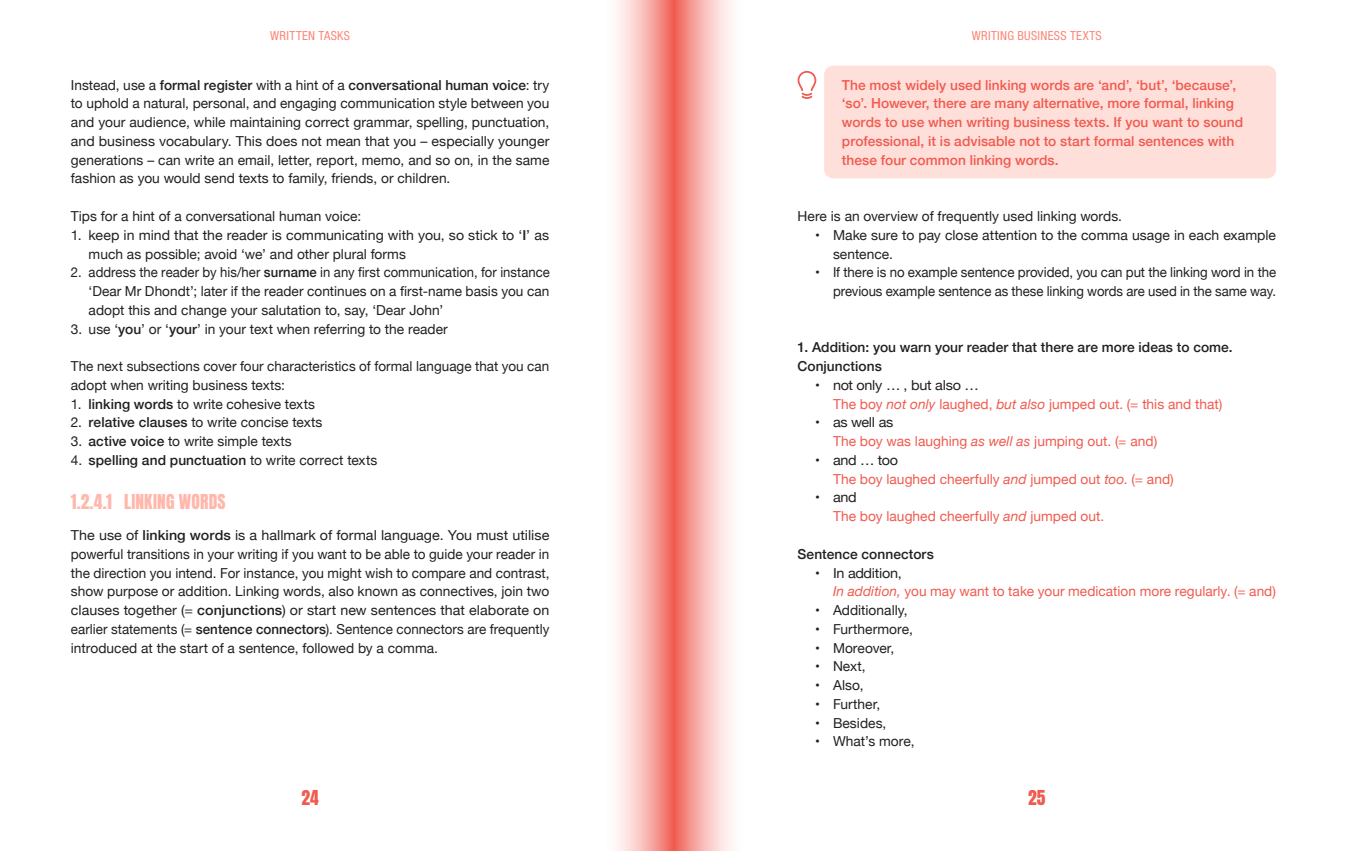
<style>
.page{position:relative;width:1347px;height:851px;background:#fff}
.page>*{position:absolute;margin:0;border:0;box-sizing:border-box;transform-origin:0 0}
.Title3{font:17.5px "Anton";letter-spacing:.01em;color:#ffb7ac}
.t1{font:17.5px "Anton";color:#f05a4f}
._03_BODY{font:13.75px/18.8px "Helvetica Neue";color:#231f20}
._03_BODY-2{font:13.75px/18.8px "Helvetica Neue";color:#231f20;text-align:justify;scale:1.04 1}
.t2{font:13.75px/18.8px "Helvetica Neue";color:#f05a4f}
._03_OPSOMMING_LIST{font:13.75px/18.8px "Helvetica Neue";color:#231f20}
._04_TIP{font:500 13.75px/18.8px "Helvetica Neue";letter-spacing:.005em;color:#f05a4f}
._03_OPSOMMING_LIST-2{font:13.75px/18.8px "Helvetica Neue";color:#231f20;text-align:justify;scale:.95 1}
._03_BODY-3{font:500 13.75px "Helvetica Neue";letter-spacing:.005em;color:#231f20}
._03_OPSOMMING_LIST-3{font:500 13.75px "Helvetica Neue";letter-spacing:.005em;color:#231f20}
.t3{font:condensed 12.5px "Helvetica Neue LT Std";letter-spacing:.03em;color:#fb8678}
.s1{font-weight:500}
.s2{font-weight:400}
.s3{color:#231f20}
.s4{font-style:italic}
</style>
<div class="page">
<svg style="left:673px;top:0;width:58px;height:850px;background:#f7b1ac"></svg>
<svg style="left:617px;top:0;width:56px;height:850px;background:#f7b5b0"></svg>
<div style="left:824px;top:66px;width:452px;height:112px;background:#ffdfda;border-radius:9px"></div>
<svg style="left:797px;top:71px;width:19px;height:28px"></svg>
<p class="t3" style="left:270px;top:28px;width:81px">WRITTEN TASKS</p>
<p class="t3" style="left:971px;top:28px;width:16px">WRITIN</p>
<p class="t3" style="left:1007px;top:28px;width:31px">G BUSINESS</p>
<p class="t3" style="left:1070px;top:28px;width:27px">TEXTS</p>
<p class="_03_BODY" style="left:71px;top:76px;width:480px;text-align:justify">Instead, use a <span class="s1">formal register</span> with a hint of a <span class="s1">conversational human voice</span>: try to uphold a natural, personal, and engaging communication style between you and your audience, while maintaining correct grammar, spelling, punctuation, and business vocabulary. This does not mean that you – especially younger generations – can write an email, letter, report, memo, and so on, in the same fashion as you would send texts to family, friends, or children.</p>
<p class="_03_BODY" style="left:71px;top:207px;width:292px">Tips for a hint of a conversational human voice:</p>
<p class="_03_OPSOMMING_LIST" style="left:89px;top:226px;width:462px;text-indent:-18px">1. keep in mind that the reader is communicating with you, so stick to ‘<span class="s1">I</span>’ as much as possible; avoid ‘we’ and other plural forms</p>
<p class="_03_OPSOMMING_LIST-2" style="left:89px;top:264px;width:487px;text-indent:-18px">2. address the reader by his/her <span class="s1">surname</span> in any first communication, for instance ‘Dear Mr Dhondt’; later if the reader continues on a first-name basis you can adopt this and change your salutation to, say, ‘Dear John’</p>
<p class="_03_OPSOMMING_LIST" style="left:71px;top:320px;width:378px">3. use ‘<span class="s1">you</span>’ or ‘<span class="s1">your</span>’ in your text when referring to the reader</p>
<p class="_03_BODY" style="left:71px;top:357px;width:480px">The next subsections cover four characteristics of formal language that you can adopt when writing business texts:</p>
<p class="_03_OPSOMMING_LIST" style="left:71px;top:395px;width:245px">1. <span class="s1">linking words</span> to write cohesive texts</p>
<p class="_03_OPSOMMING_LIST" style="left:71px;top:414px;width:253px">2. <span class="s1">relative clauses</span> to write concise texts</p>
<p class="_03_OPSOMMING_LIST" style="left:71px;top:432px;width:222px">3. <span class="s1">active voice</span> to write simple texts</p>
<p class="_03_OPSOMMING_LIST-3" style="left:71px;top:449px;width:308px"><span class="s2">4.</span> spelling and punctuation <span class="s2">to write correct texts</span></p>
<p class="Title3" style="left:71px;top:492px;width:156px">1.2.4.1 LINKING WORDS</p>
<p class="_03_BODY-2" style="left:71px;top:526px;width:461px">The use of <span class="s1">linking words</span> is a hallmark of formal language. You must utilise powerful transitions in your writing if you want to be able to guide your reader in the direction you intend. For instance, you might wish to compare and contrast, show purpose or addition. Linking words, also known as connectives, join two clauses together (= <span class="s1">conjunctions</span>) or start new sentences that elaborate on earlier statements (= <span class="s1">sentence connectors</span>). Sentence connectors are frequently introduced at the start of a sentence, followed by a comma.</p>
<p class="_04_TIP" style="left:842px;top:74px;width:403px">The most widely used linking words are ‘and’, ‘but’, ‘because’, ‘so’. However, there are many alternative, more formal, linking words to use when writing business texts. If you want to sound professional, it is advisable not to start formal sentences with these four common linking words.</p>
<p class="_03_BODY" style="left:797px;top:207px;width:326px">Here is an overview of frequently used linking words.</p>
<p class="_03_BODY" style="left:833px;top:226px;width:444px;text-indent:-18px">• Make sure to pay close attention to the comma usage in each example sentence.</p>
<p class="_03_BODY" style="left:815px;top:264px;width:462px;text-align:right">• If there is no example sentence provided, you can put the linking word in the previous example sentence as these linking words are used in the same way.</p>
<p class="_03_BODY-3" style="left:797px;top:336px;width:436px">1. Addition: you warn your reader that there are more ideas to come.</p>
<p class="_03_BODY-3" style="left:797px;top:355px;width:86px">Conjunctions</p>
<p class="t2" style="left:833px;top:376px;width:391px;text-indent:-18px"><span class="s3">• not only … , but also …<br></span>The boy <span class="s4">not only</span> laughed, <span class="s4">but also</span> jumped out. (= this and that)</p>
<p class="t2" style="left:833px;top:414px;width:326px;text-indent:-18px"><span class="s3">• as well as<br></span>The boy was laughing <span class="s4">as well as</span> jumping out. (= and)</p>
<p class="t2" style="left:833px;top:451px;width:342px;text-indent:-18px"><span class="s3">• and … too<br></span>The boy laughed cheerfully <span class="s4">and</span> jumped out <span class="s4">too</span>. (= and)</p>
<p class="t2" style="left:833px;top:489px;width:273px;text-indent:-18px"><span class="s3">• and<br></span>The boy laughed cheerfully <span class="s4">and</span> jumped out.</p>
<p class="_03_BODY-3" style="left:797px;top:542px;width:138px">Sentence connectors</p>
<p class="t2" style="left:833px;top:564px;width:444px;text-indent:-18px"><span class="s3">• In addition,<br></span><span class="s4">In addition,</span> you may want to take your medication more regularly. (= and)</p>
<p class="_03_BODY" style="left:815px;top:601px;width:94px">• Additionally,</p>
<p class="_03_BODY" style="left:815px;top:620px;width:99px">• Furthermore,</p>
<p class="_03_BODY" style="left:815px;top:639px;width:81px">• Moreover,</p>
<p class="_03_BODY" style="left:815px;top:657px;width:52px">• Next,</p>
<p class="_03_BODY" style="left:815px;top:676px;width:50px">• Also,</p>
<p class="_03_BODY" style="left:815px;top:695px;width:66px">• Further,</p>
<p class="_03_BODY" style="left:815px;top:714px;width:73px">• Besides,</p>
<p class="_03_BODY" style="left:815px;top:732px;width:101px">• What’s more,</p>
<p class="t1" style="left:301px;top:788px;width:19px">24</p>
<p class="t1" style="left:1028px;top:788px;width:19px">25</p>
</div>
